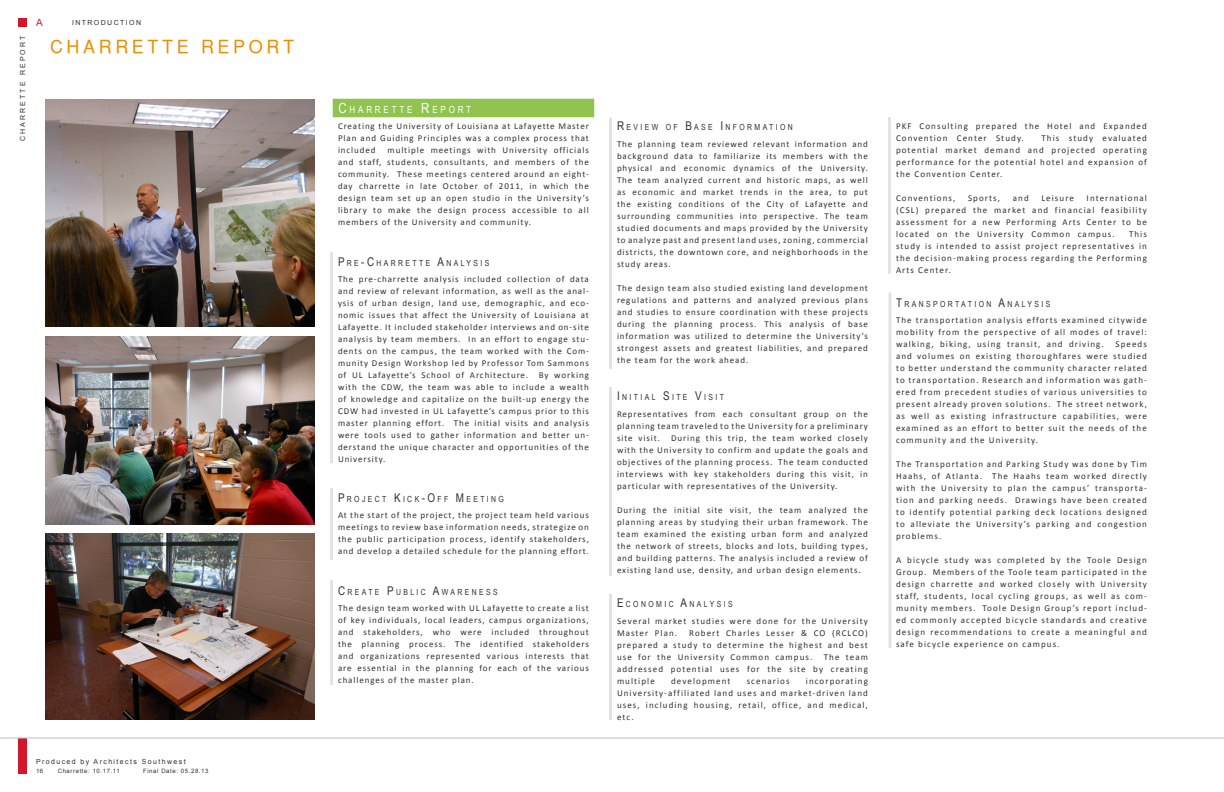
<style>
.page{position:relative;width:1224px;height:792px;background:#fff}
.page>*{position:absolute;margin:0;border:0;box-sizing:border-box;transform-origin:0 0}
.t1{font:18px "Sans Serif";letter-spacing:.2em;color:#f28b00}
.t2{font:10px "Arial";color:#d2162c}
.ASW_Paragraph{font:9.8px "Arial Narrow";letter-spacing:.285em;color:#fff}
.ASW_Paragraph-2{font:9px/12px "Calibri";letter-spacing:.11em;color:#313030;text-align:justify}
.ASW_Paragraph-3{font:8.4px "Arial Narrow";letter-spacing:.285em;color:#313030}
.t3{font:7px "Arial";letter-spacing:.2em;color:#313030}
.t4{font:7px "Arial";letter-spacing:.3em;color:#313030}
.t5{font:6px "Arial";letter-spacing:.1em;color:#313030}
.s1{font-size:14px}
.s2{font-size:12px}
</style>
<div class="page">
<div style="left:18px;top:738px;width:9px;height:36px;background:#d2162c"></div>
<div style="left:18px;top:18px;width:9px;height:9px;background:#d2162c"></div>
<hr style="left:0;top:738px;width:1224px;height:1px;background:#c0c0c0">
<div style="left:333px;top:99px;width:261px;height:18px;background:#91c34f"></div>
<hr style="left:330px;top:252px;width:3px;height:211px;background:#e5e2e3">
<hr style="left:330px;top:488px;width:3px;height:72px;background:#e5e2e3">
<hr style="left:609px;top:118px;width:3px;height:251px;background:#e5e2e3">
<hr style="left:888px;top:117px;width:3px;height:157px;background:#e5e2e3">
<hr style="left:330px;top:580px;width:3px;height:105px;background:#e5e2e3">
<hr style="left:609px;top:387px;width:3px;height:189px;background:#e5e2e3">
<img style="left:45px;top:99px;width:270px;height:227px">
<img style="left:45px;top:337px;width:270px;height:187px">
<img style="left:45px;top:534px;width:270px;height:186px">
<hr style="left:609px;top:594px;width:3px;height:126px;background:#e5e2e3">
<svg style="left:888px;top:292px;width:4px;height:356px"></svg>
<p class="t2" style="left:36px;top:16px;width:8px">A</p>
<p class="t3" style="left:72px;top:18px;width:71px">INTRODUCTION</p>
<p class="t4" style="left:18px;top:141px;width:107px;rotate:-90deg">CHARRETTE REPORT</p>
<p class="t1" style="left:50px;top:37px;width:246px">CHARRETTE REPORT</p>
<p class="t3" style="left:36px;top:757px;width:151px">Produced by Architects Southwest</p>
<p class="t5" style="left:36px;top:767px;width:9px">16</p>
<p class="t5" style="left:58px;top:767px;width:64px">Charrette: 10.17.11</p>
<p class="t5" style="left:143px;top:767px;width:67px">Final Date: 05.28.13</p>
<p class="ASW_Paragraph" style="left:338px;top:102px;width:134px"><span class="s1">C</span>H ARRETTE <span class="s1">R</span>EPORT</p>
<p class="ASW_Paragraph-2" style="left:338px;top:120px;width:252px">Creating the University of Louisiana at Lafayette Master Plan and Guiding Principles was a complex process that included</p>
<p class="ASW_Paragraph-2" style="left:338px;top:144px;width:252px;text-indent:50px">multiple meetings with University officials and staff, students, consultants, and members of the community. These meetings centered around an eight&shy;day charrette in late October of 2011, in which the design team set up an open studio in the University’s library to make the design process accessible to all members of the University and community.</p>
<p class="ASW_Paragraph-3" style="left:338px;top:257px;width:152px"><span class="s2">P</span> RE<span class="s2">-C</span>H ARRETTE <span class="s2">A</span>NALYSIS</p>
<p class="ASW_Paragraph-2" style="left:338px;top:273px;width:253px">The pre-charrette analysis included collection of data and review of relevant information, as well as the anal&shy;ysis of urban design, land use, demographic, and eco&shy;nomic issues that affect the University of Louisiana at Lafayette. It included stakeholder interviews and on-site analysis by team members. In an effort to engage stu&shy;dents on the campus, the team worked with the Com&shy;munity Design Workshop led by Professor Tom Sammons of UL Lafayette’s School of Architecture. By working with the CDW, the team was able to include a wealth of knowledge and capitalize on the built-up energy the CDW had invested in UL Lafayette’s campus prior to this master planning effort. The initial visits and analysis were tools used to gather information and better un&shy;derstand the unique character and opportunities of the University.</p>
<p class="ASW_Paragraph-3" style="left:338px;top:493px;width:167px"><span class="s2">P</span> ROJECT <span class="s2">K</span>ICK<span class="s2">-O</span>FF <span class="s2">M</span> EE TING</p>
<p class="ASW_Paragraph-2" style="left:338px;top:509px;width:252px">At the start of the project, the project team held various meetings to review base information needs, strategize on the public participation process, identify stakeholders, and develop a detailed schedule for the planning effort.</p>
<p class="ASW_Paragraph-3" style="left:338px;top:585px;width:149px"><span class="s2">C</span>REATE <span class="s2">P</span> UBLIC <span class="s2">A</span>WARENESS</p>
<p class="ASW_Paragraph-2" style="left:338px;top:602px;width:252px">The design team worked with UL Lafayette to create a list of key individuals, local leaders, campus organizations, and stakeholders, who were included throughout the planning process. The identified stakeholders and organizations represented various interests that are essential in the planning for each of the various challenges of the master plan.</p>
<p class="ASW_Paragraph-3" style="left:617px;top:121px;width:177px"><span class="s2">R</span>EVIEW OF <span class="s2">B</span> ASE <span class="s2">I</span> NFORMATION</p>
<p class="ASW_Paragraph-2" style="left:617px;top:138px;width:252px">The planning team reviewed relevant information and background data to familiarize its members with the physical and economic dynamics of the University.<br>The team analyzed current and historic maps, as well as economic and market trends in the area, to put the existing conditions of the City of Lafayette and surrounding communities into perspective. The team studied documents and maps provided by the University to analyze past and present land uses, zoning, commercial districts, the downtown core, and neighborhoods in the study areas.</p>
<p class="ASW_Paragraph-2" style="left:617px;top:282px;width:252px">The design team also studied existing land development regulations and patterns and analyzed previous plans and studies to ensure coordination with these projects during the planning process. This analysis of base information was utilized to determine the University’s strongest assets and greatest liabilities, and prepared the team for the work ahead.</p>
<p class="ASW_Paragraph-3" style="left:617px;top:391px;width:108px"><span class="s2">I</span> NITIAL <span class="s2">S</span>ITE <span class="s2">V</span>ISIT</p>
<p class="ASW_Paragraph-2" style="left:617px;top:408px;width:252px">Representatives from each consultant group on the planning team traveled to the University for a preliminary site visit. During this trip, the team worked closely with the University to confirm and update the goals and objectives of the planning process. The team conducted interviews with key stakeholders during this visit, in particular with representatives of the University.</p>
<p class="ASW_Paragraph-2" style="left:617px;top:504px;width:252px">During the initial site visit, the team analyzed the planning areas by studying their urban framework. The team examined the existing urban form and analyzed the network of streets, blocks and lots, building types, and building patterns. The analysis included a review of existing land use, density, and urban design elements.</p>
<p class="ASW_Paragraph-3" style="left:617px;top:598px;width:116px"><span class="s2">E</span>CONOMIC <span class="s2">A</span>NALYSIS</p>
<p class="ASW_Paragraph-2" style="left:617px;top:615px;width:252px">Several market studies were done for the University<br>Master Plan.</p>
<p class="ASW_Paragraph-2" style="left:617px;top:627px;width:252px;text-indent:72px">Robert Charles Lesser &amp; CO (RCLCO) prepared a study to determine the highest and best use for the University Common campus.</p>
<p class="ASW_Paragraph-2" style="left:617px;top:651px;width:253px;text-indent:207px">The team addressed potential uses for the site by creating multiple</p>
<p class="ASW_Paragraph-2" style="left:671px;top:675px;width:61px">development</p>
<p class="ASW_Paragraph-2" style="left:747px;top:675px;width:44px">scenarios</p>
<p class="ASW_Paragraph-2" style="left:617px;top:675px;width:252px;text-indent:189px">incorporating University-affiliated land uses and market-driven land uses, including housing, retail, office, and medical, etc.</p>
<p class="ASW_Paragraph-2" style="left:896px;top:120px;width:252px">PKF Consulting prepared the Hotel and Expanded<br>Convention Center Study.</p>
<p class="ASW_Paragraph-2" style="left:896px;top:132px;width:252px;text-indent:146px">This study evaluated potential market demand and projected operating performance for the potential hotel and expansion of the Convention Center.</p>
<p class="ASW_Paragraph-2" style="left:896px;top:192px;width:61px">Conventions,</p>
<p class="ASW_Paragraph-2" style="left:968px;top:192px;width:34px">Sports,</p>
<p class="ASW_Paragraph-2" style="left:1013px;top:192px;width:17px">and</p>
<p class="ASW_Paragraph-2" style="left:1041px;top:192px;width:34px">Leisure</p>
<p class="ASW_Paragraph-2" style="left:896px;top:192px;width:252px;text-indent:191px">International (CSL) prepared the market and financial feasibility assessment for a new Performing Arts Center to be located on the University Common campus.</p>
<p class="ASW_Paragraph-2" style="left:896px;top:228px;width:252px;text-indent:233px">This study is intended to assist project representatives in the decision-making process regarding the Performing Arts Center.</p>
<p class="ASW_Paragraph-3" style="left:896px;top:298px;width:155px"><span class="s2">T</span>RANSPORTATION <span class="s2">A</span>NALYSIS</p>
<p class="ASW_Paragraph-2" style="left:896px;top:314px;width:252px">The transportation analysis efforts examined citywide mobility from the perspective of all modes of travel: walking, biking, using transit, and driving.</p>
<p class="ASW_Paragraph-2" style="left:896px;top:338px;width:253px;text-indent:219px">Speeds and volumes on existing thoroughfares were studied to better understand the community character related to transportation. Research and information was gath&shy;ered from precedent studies of various universities to present already proven solutions. The street network, as well as existing infrastructure capabilities, were examined as an effort to better suit the needs of the community and the University.</p>
<p class="ASW_Paragraph-2" style="left:896px;top:458px;width:253px">The Transportation and Parking Study was done by Tim Haahs, of Atlanta. The Haahs team worked directly with the University to plan the campus’ transporta&shy;tion and parking needs. Drawings have been created to identify potential parking deck locations designed to alleviate the University’s parking and congestion problems.</p>
<p class="ASW_Paragraph-2" style="left:896px;top:554px;width:253px">A bicycle study was completed by the Toole Design Group. Members of the Toole team participated in the design charrette and worked closely with University staff, students, local cycling groups, as well as com&shy;munity members. Toole Design Group’s report includ&shy;ed commonly accepted bicycle standards and creative design recommendations to create a meaningful and safe bicycle experience on campus.</p>
</div>
